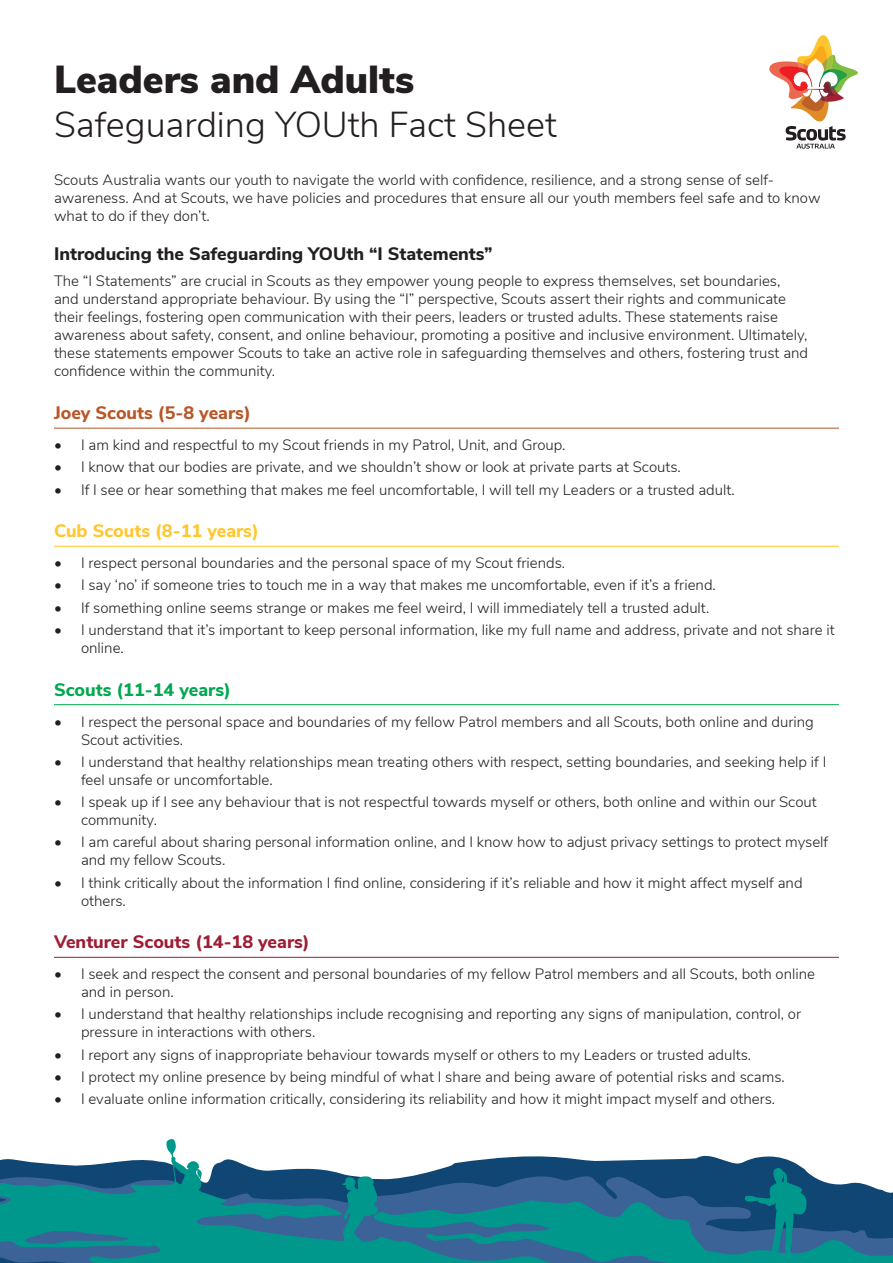
<style>
.page{position:relative;width:893px;height:1263px;background:#fff}
.page>*{position:absolute;margin:0;border:0;box-sizing:border-box;transform-origin:0 0}
.t1{font:900 39px "Nunito Sans";color:#231f20}
.t2{font:300 36px "Nunito Sans";color:#231f20}
.Head{font:800 18px "Nunito Sans";color:#231f20}
.Head_with_line{font:800 18px "Nunito Sans";color:#9e1d34}
.Head_with_line-2{font:800 18px "Nunito Sans";color:#b85727}
.Head_with_line-3{font:800 18px "Nunito Sans";color:#ffc72e}
.Head_with_line-4{font:800 18px "Nunito Sans";color:#00a84f}
.Body{font:300 15px/18px "Nunito Sans";color:#231f20}
</style>
<div class="page">
<hr style="left:54px;top:428px;width:785px;height:1px;background:#b85727">
<hr style="left:54px;top:546px;width:785px;height:1px;background:#ffc72e">
<hr style="left:54px;top:704px;width:785px;height:1px;background:#00a84f">
<hr style="left:54px;top:957px;width:785px;height:1px;background:#9e1d34">
<svg style="left:769px;top:35px;width:89px;height:114px"></svg>
<svg style="left:0;top:1155px;width:803px;height:19px"></svg>
<svg style="left:0;top:1174px;width:342px;height:7px;background:#144876"></svg>
<svg style="left:0;top:1181px;width:342px;height:82px;background:#11818d"></svg>
<svg style="left:126px;top:1139px;width:100px;height:75px"></svg>
<svg style="left:342px;top:1168px;width:551px;height:95px;background:#22748e"></svg>
<p class="t1" style="left:54px;top:51px;width:362px">Leaders and Adults</p>
<p class="t2" style="left:54px;top:98px;width:504px">Safeguarding YOUth Fact Sheet</p>
<p class="Body" style="left:54px;top:170px;width:768px">Scouts Australia wants our youth to navigate the world with confidence, resilience, and a strong sense of self&shy;awareness. And at Scouts, we have policies and procedures that ensure all our youth members feel safe and to know what to do if they don’t.</p>
<p class="Head" style="left:54px;top:240px;width:440px">Introducing the Safeguarding YOUth “I Statements”</p>
<p class="Body" style="left:54px;top:271px;width:756px">The “I Statements” are crucial in Scouts as they empower young people to express themselves, set boundaries, and understand appropriate behaviour. By using the “I” perspective, Scouts assert their rights and communicate their feelings, fostering open communication with their peers, leaders or trusted adults. These statements raise awareness about safety, consent, and online behaviour, promoting a positive and inclusive environment. Ultimately, these statements empower Scouts to take an active role in safeguarding themselves and others, fostering trust and confidence within the community.</p>
<p class="Head_with_line-2" style="left:54px;top:400px;width:198px">Joey Scouts (5-8 years)</p>
<p class="Body" style="left:54px;top:435px;width:513px">• I am kind and respectful to my Scout friends in my Patrol, Unit, and Group.</p>
<p class="Body" style="left:54px;top:457px;width:628px">• I know that our bodies are private, and we shouldn’t show or look at private parts at Scouts.</p>
<p class="Body" style="left:54px;top:479px;width:682px">• If I see or hear something that makes me feel uncomfortable, I will tell my Leaders or a trusted adult.</p>
<p class="Head_with_line-3" style="left:54px;top:518px;width:206px">Cub Scouts (8-11 years)</p>
<p class="Body" style="left:54px;top:553px;width:513px">• I respect personal boundaries and the personal space of my Scout friends.</p>
<p class="Body" style="left:54px;top:575px;width:663px">• I say ‘no’ if someone tries to touch me in a way that makes me uncomfortable, even if it’s a friend.</p>
<p class="Body" style="left:54px;top:597px;width:657px">• If something online seems strange or makes me feel weird, I will immediately tell a trusted adult.</p>
<p class="Body" style="left:81px;top:620px;width:755px;text-indent:-27px">• I understand that it’s important to keep personal information, like my full name and address, private and not share it online.</p>
<p class="Head_with_line-4" style="left:54px;top:676px;width:178px">Scouts (11-14 years)</p>
<p class="Body" style="left:81px;top:711px;width:734px;text-indent:-27px">• I respect the personal space and boundaries of my fellow Patrol members and all Scouts, both online and during<br>Scout activities.</p>
<p class="Body" style="left:81px;top:752px;width:747px;text-indent:-27px">• I understand that healthy relationships mean treating others with respect, setting boundaries, and seeking help if I feel unsafe or uncomfortable.</p>
<p class="Body" style="left:81px;top:792px;width:737px;text-indent:-27px">• I speak up if I see any behaviour that is not respectful towards myself or others, both online and within our Scout community.</p>
<p class="Body" style="left:81px;top:832px;width:749px;text-indent:-27px">• I am careful about sharing personal information online, and I know how to adjust privacy settings to protect myself and my fellow Scouts.</p>
<p class="Body" style="left:81px;top:872px;width:723px;text-indent:-27px">• I think critically about the information I find online, considering if it’s reliable and how it might affect myself and others.</p>
<p class="Head_with_line" style="left:54px;top:929px;width:257px">Venturer Scouts (14-18 years)</p>
<p class="Body" style="left:81px;top:964px;width:736px;text-indent:-27px">• I seek and respect the consent and personal boundaries of my fellow Patrol members and all Scouts, both online and in person.</p>
<p class="Body" style="left:81px;top:1004px;width:722px;text-indent:-27px">• I understand that healthy relationships include recognising and reporting any signs of manipulation, control, or pressure in interactions with others.</p>
<p class="Body" style="left:54px;top:1044px;width:699px">• I report any signs of inappropriate behaviour towards myself or others to my Leaders or trusted adults.</p>
<p class="Body" style="left:54px;top:1067px;width:732px">• I protect my online presence by being mindful of what I share and being aware of potential risks and scams.</p>
<p class="Body" style="left:54px;top:1089px;width:723px">• I evaluate online information critically, considering its reliability and how it might impact myself and others.</p>
</div>
